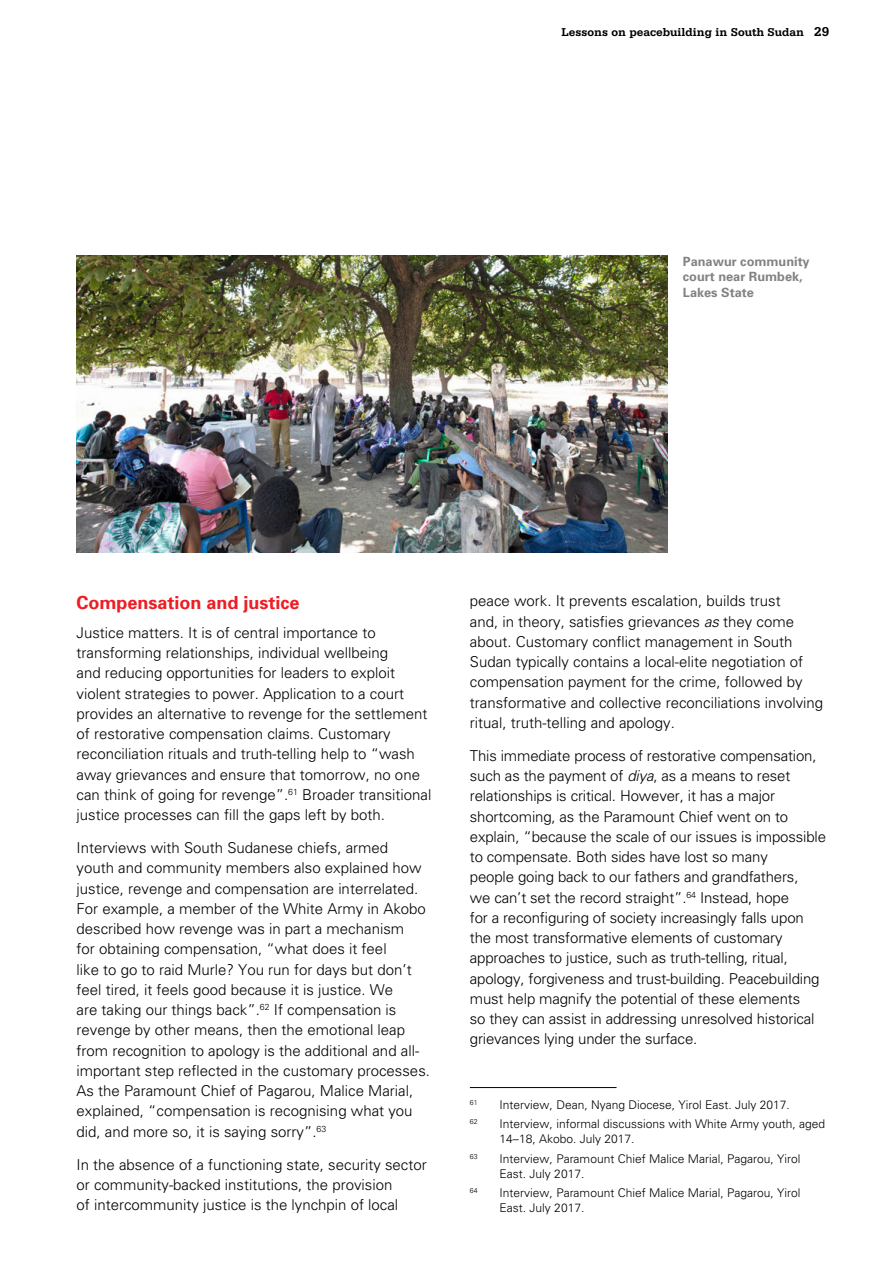
<style>
.page{position:relative;width:893px;height:1263px;background:#fff}
.page>*{position:absolute;margin:0;border:0;box-sizing:border-box;transform-origin:0 0}
.Normal1{font:700 18px "Univers";color:#ed1d24}
.Normal1-2{font:300 15px/20.2px "Univers";color:#000}
.t1{font:700 12.75px/15.8px "Univers";color:#808285}
.Normal1-3{font:300 12px/15px "Univers";color:#000}
.t2{font:700 12px "Serifa";color:#000}
.Normal1-4{font:300 7.05px "Univers";color:#000}
.s1{font-size:13.5px}
.s2{font-style:italic}
</style>
<div class="page">
<hr style="left:470px;top:1087px;width:147px;height:1px;background:#000">
<img style="left:77px;top:255px;width:591px;height:298px">
<p class="t2" style="left:561px;top:25px;width:269px">Lessons on peacebuilding in South Sudan <span class="s1">29</span></p>
<p class="t1" style="left:683px;top:253px;width:128px">Panawur community court near Rumbek,<br>Lakes State</p>
<p class="Normal1" style="left:77px;top:591px;width:225px">Compensation and justice</p>
<p class="Normal1-2" style="left:77px;top:622px;width:356px">Justice matters. It is of central importance to transforming relationships, individual wellbeing<br>and reducing opportunities for leaders to exploit violent strategies to power. Application to a court provides an alternative to revenge for the settlement of restorative compensation claims. Customary reconciliation rituals and truth-telling help to “wash away grievances and ensure that tomorrow, no one can think of going for revenge”.<sup>61</sup> Broader transitional justice processes can fill the gaps left by both.</p>
<p class="Normal1-2" style="left:77px;top:837px;width:355px">Interviews with South Sudanese chiefs, armed<br>youth and community members also explained how justice, revenge and compensation are interrelated.<br>For example, a member of the White Army in Akobo described how revenge was in part a mechanism<br>for obtaining compensation, “what does it feel<br>like to go to raid Murle? You run for days but don’t feel tired, it feels good because it is justice. We<br>are taking our things back”.<sup>62</sup> If compensation is revenge by other means, then the emotional leap from recognition to apology is the additional and all&shy;important step reflected in the customary processes.<br>As the Paramount Chief of Pagarou, Malice Marial, explained, “compensation is recognising what you did, and more so, it is saying sorry”.<sup>63</sup></p>
<p class="Normal1-2" style="left:77px;top:1154px;width:352px">In the absence of a functioning state, security sector or community-backed institutions, the provision<br>of intercommunity justice is the lynchpin of local</p>
<p class="Normal1-2" style="left:470px;top:590px;width:355px">peace work. It prevents escalation, builds trust<br>and, in theory, satisfies grievances <span class="s2">as</span> they come about. Customary conflict management in South Sudan typically contains a local-elite negotiation of compensation payment for the crime, followed by transformative and collective reconciliations involving ritual, truth-telling and apology.</p>
<p class="Normal1-2" style="left:470px;top:745px;width:358px">This immediate process of restorative compensation, such as the payment of <span class="s2">diya</span>, as a means to reset relationships is critical. However, it has a major shortcoming, as the Paramount Chief went on to explain, “because the scale of our issues is impossible to compensate. Both sides have lost so many<br>people going back to our fathers and grandfathers,<br>we can’t set the record straight”.<sup>64</sup> Instead, hope<br>for a reconfiguring of society increasingly falls upon the most transformative elements of customary approaches to justice, such as truth-telling, ritual, apology, forgiveness and trust-building. Peacebuilding must help magnify the potential of these elements<br>so they can assist in addressing unresolved historical grievances lying under the surface.</p>
<p class="Normal1-4" style="left:470px;top:1098px;width:9px">61</p>
<p class="Normal1-3" style="left:500px;top:1097px;width:292px">Interview, Dean, Nyang Diocese, Yirol East. July 2017.</p>
<p class="Normal1-4" style="left:470px;top:1118px;width:9px">62</p>
<p class="Normal1-3" style="left:500px;top:1116px;width:327px">Interview, informal discussions with White Army youth, aged<br>14–18, Akobo. July 2017.</p>
<p class="Normal1-4" style="left:470px;top:1152px;width:9px">63</p>
<p class="Normal1-3" style="left:500px;top:1150px;width:302px">Interview, Paramount Chief Malice Marial, Pagarou, Yirol<br>East. July 2017.</p>
<p class="Normal1-4" style="left:470px;top:1186px;width:9px">64</p>
<p class="Normal1-3" style="left:500px;top:1185px;width:302px">Interview, Paramount Chief Malice Marial, Pagarou, Yirol<br>East. July 2017.</p>
</div>
